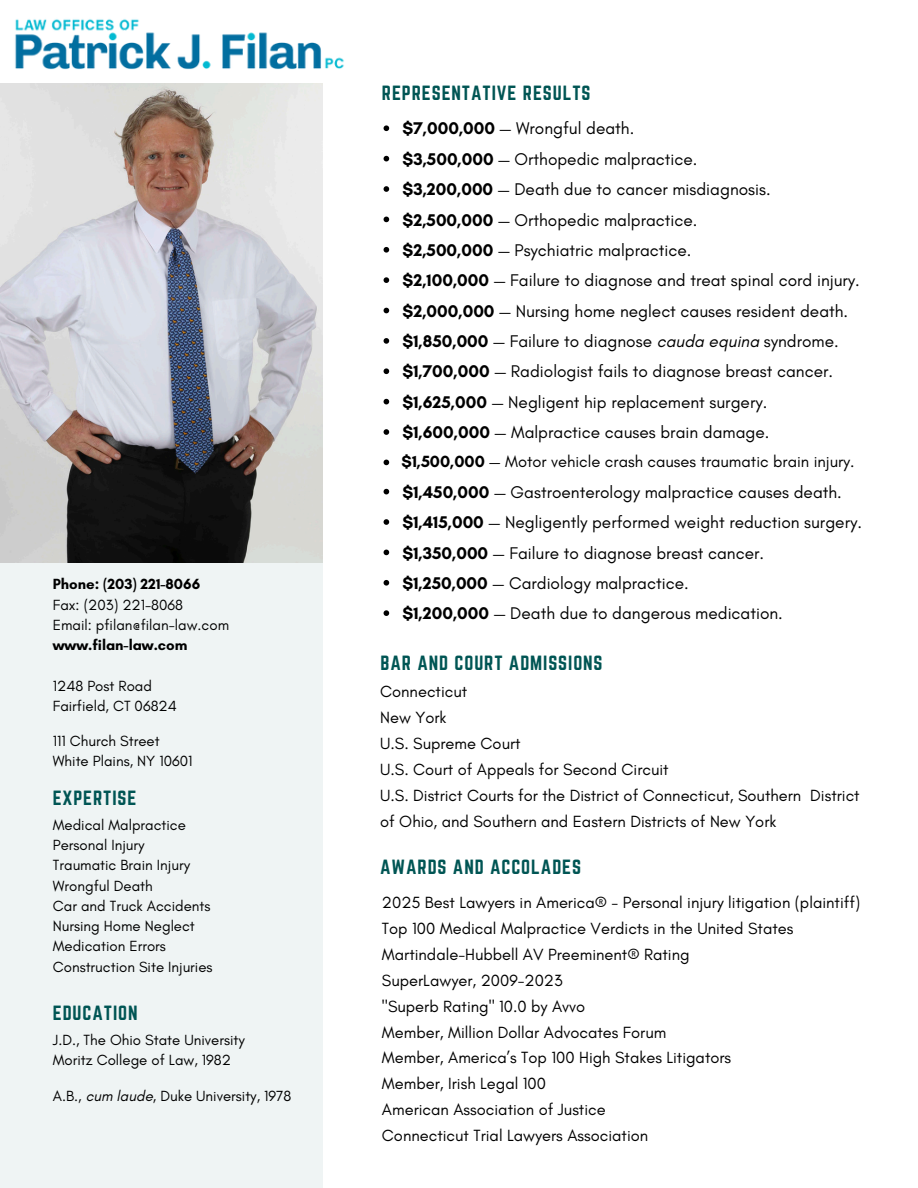
<style>
.page{position:relative;width:918px;height:1188px;background:#fff}
.page>*{position:absolute;margin:0;border:0;box-sizing:border-box;transform-origin:0 0}
.t1{font:18px "Norwester";letter-spacing:.05em;color:#005554}
.t2{font:17.25px "Glacial Indifference";color:#000}
.t3{font:16.5px/25.8px "Glacial Indifference";color:#000}
.t4{font:15px "Glacial Indifference";color:#000}
.t5{font:700 15px "Glacial Indifference";color:#000}
.s1{font-style:italic}
.s2{font-weight:700}
</style>
<div class="page">
<div style="left:0;top:564px;width:323px;height:624px;background:#eff4f4"></div>
<img style="left:0;top:84px;width:323px;height:478px">
<svg style="left:384px;top:125px;width:5px;height:6px"></svg>
<svg style="left:384px;top:156px;width:5px;height:5px"></svg>
<svg style="left:384px;top:186px;width:5px;height:6px"></svg>
<svg style="left:384px;top:217px;width:5px;height:5px"></svg>
<svg style="left:384px;top:247px;width:5px;height:6px"></svg>
<svg style="left:384px;top:277px;width:5px;height:6px"></svg>
<svg style="left:384px;top:308px;width:5px;height:5px"></svg>
<svg style="left:384px;top:338px;width:5px;height:6px"></svg>
<svg style="left:384px;top:368px;width:5px;height:6px"></svg>
<svg style="left:384px;top:399px;width:5px;height:5px"></svg>
<svg style="left:384px;top:429px;width:5px;height:6px"></svg>
<svg style="left:384px;top:460px;width:5px;height:5px"></svg>
<svg style="left:384px;top:489px;width:5px;height:5px"></svg>
<svg style="left:384px;top:519px;width:5px;height:6px"></svg>
<svg style="left:384px;top:550px;width:5px;height:5px"></svg>
<svg style="left:384px;top:580px;width:5px;height:6px"></svg>
<svg style="left:384px;top:610px;width:5px;height:6px"></svg>
<img style="left:15px;top:19px;width:329px;height:51px">
<p class="t5" style="left:53px;top:575px;width:149px">Phone: (203) 221-8066</p>
<p class="t4" style="left:53px;top:595px;width:132px">Fax: (203) 221-8068</p>
<h1 class="t4" style="left:53px;top:616px;width:178px">Email: pfilan@filan-law.com</h1>
<p class="t5" style="left:53px;top:636px;width:136px">www.filan-law.com</p>
<p class="t4" style="left:53px;top:676px;width:101px">1248 Post Road</p>
<p class="t4" style="left:53px;top:697px;width:126px">Fairfield, CT 06824</p>
<p class="t4" style="left:53px;top:731px;width:108px">111 Church Street</p>
<p class="t4" style="left:53px;top:752px;width:141px">White Plains, NY 10601</p>
<h2 class="t1" style="left:53px;top:787px;width:85px">EXPERTISE</h2>
<p class="t4" style="left:53px;top:816px;width:135px">Medical Malpractice</p>
<p class="t4" style="left:53px;top:836px;width:93px">Personal Injury</p>
<p class="t4" style="left:53px;top:856px;width:139px">Traumatic Brain Injury</p>
<p class="t4" style="left:53px;top:876px;width:102px">Wrongful Death</p>
<p class="t4" style="left:53px;top:897px;width:159px">Car and Truck Accidents</p>
<h1 class="t4" style="left:53px;top:917px;width:144px">Nursing Home Neglect</h1>
<h2 class="t4" style="left:53px;top:937px;width:115px">Medication Errors</h2>
<h1 class="t4" style="left:53px;top:957px;width:161px">Construction Site Injuries</h1>
<p class="t1" style="left:53px;top:1002px;width:86px">EDUCATION</p>
<p class="t4" style="left:53px;top:1031px;width:193px">J.D., The Ohio State University</p>
<p class="t4" style="left:53px;top:1051px;width:180px">Moritz College of Law, 1982</p>
<p class="t4" style="left:53px;top:1086px;width:240px">A.B., <span class="s1">cum laude</span>, Duke University, 1978</p>
<p class="t1" style="left:382px;top:82px;width:210px">REPRESENTATIVE RESULTS</p>
<p class="t2" style="left:403px;top:118px;width:233px"><span class="s2">$7,000,000</span> — Wrongful death.</p>
<p class="t2" style="left:403px;top:148px;width:296px"><span class="s2">$3,500,000</span> — Orthopedic malpractice.</p>
<p class="t2" style="left:403px;top:179px;width:370px"><span class="s2">$3,200,000</span> — Death due to cancer misdiagnosis.</p>
<p class="t2" style="left:403px;top:209px;width:296px"><span class="s2">$2,500,000</span> — Orthopedic malpractice.</p>
<p class="t2" style="left:403px;top:240px;width:290px"><span class="s2">$2,500,000</span> — Psychiatric malpractice.</p>
<p class="t2" style="left:403px;top:270px;width:459px"><span class="s2">$2,100,000</span> — Failure to diagnose and treat spinal cord injury.</p>
<p class="t2" style="left:403px;top:300px;width:447px"><span class="s2">$2,000,000</span> — Nursing home neglect causes resident death.</p>
<p class="t2" style="left:403px;top:331px;width:438px"><span class="s2">$1,850,000</span> — Failure to diagnose <span class="s1">cauda equina</span> syndrome.</p>
<p class="t2" style="left:403px;top:361px;width:432px"><span class="s2">$1,700,000</span> — Radiologist fails to diagnose breast cancer.</p>
<h1 class="t2" style="left:403px;top:391px;width:366px"><span class="s2">$1,625,000</span> — Negligent hip replacement surgery.</h1>
<p class="t2" style="left:403px;top:422px;width:368px"><span class="s2">$1,600,000</span> — Malpractice causes brain damage.</p>
<p class="t3" style="left:402px;top:449px;width:455px"><span class="s2">$1,500,000</span> — Motor vehicle crash causes traumatic brain injury.</p>
<p class="t2" style="left:403px;top:481px;width:441px"><span class="s2">$1,450,000</span> — Gastroenterology malpractice causes death.</p>
<p class="t2" style="left:403px;top:512px;width:461px"><span class="s2">$1,415,000</span> — Negligently performed weight reduction surgery.</p>
<p class="t2" style="left:403px;top:542px;width:363px"><span class="s2">$1,350,000</span> — Failure to diagnose breast cancer.</p>
<p class="t2" style="left:403px;top:573px;width:288px"><span class="s2">$1,250,000</span> — Cardiology malpractice.</p>
<p class="t2" style="left:403px;top:603px;width:382px"><span class="s2">$1,200,000</span> — Death due to dangerous medication.</p>
<p class="t1" style="left:381px;top:652px;width:224px">BAR AND COURT ADMISSIONS</p>
<p class="t3" style="left:380px;top:679px;width:481px">Connecticut<br>New York<br>U.S. Supreme Court<br>U.S. Court of Appeals for Second Circuit<br>U.S. District Courts for the District of Connecticut, Southern District of Ohio, and Southern and Eastern Districts of New York</p>
<h1 class="t1" style="left:380px;top:856px;width:202px">AWARDS AND ACCOLADES</h1>
<p class="t3" style="left:382px;top:889px;width:480px">2025 Best Lawyers in America® - Personal injury litigation (plaintiff)<br>Top 100 Medical Malpractice Verdicts in the United States Martindale-Hubbell AV Preeminent® Rating<br>SuperLawyer, 2009-2023<br>"Superb Rating" 10.0 by Avvo<br>Member, Million Dollar Advocates Forum<br>Member, America’s Top 100 High Stakes Litigators<br>Member, Irish Legal 100<br>American Association of Justice<br>Connecticut Trial Lawyers Association</p>
</div>
